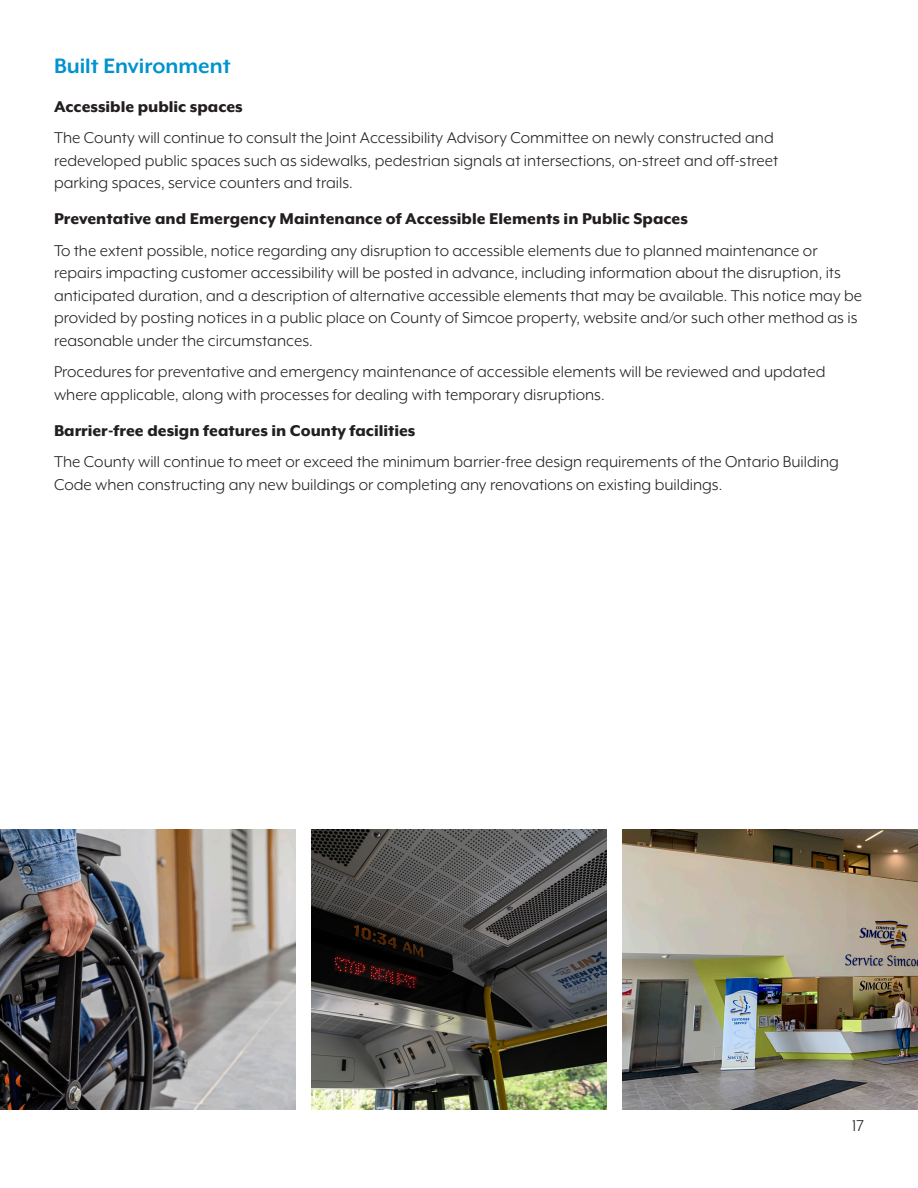
<style>
.page{position:relative;width:918px;height:1188px;background:#fff}
.page>*{position:absolute;margin:0;border:0;box-sizing:border-box;transform-origin:0 0}
.t1{font:700 24px "Mr Eaves XL Mod OT";color:#0093ce}
.t2{font:18px/22.5px "Mr Eaves XL Mod OT";color:#231f20}
.t3{font:800 18px "Mr Eaves XL Mod OT";color:#231f20}
</style>
<div class="page">
<img style="left:0;top:829px;width:296px;height:281px">
<img style="left:311px;top:829px;width:296px;height:281px">
<img style="left:622px;top:829px;width:296px;height:281px">
<p class="t1" style="left:54px;top:53px;width:178px">Built Environment</p>
<p class="t3" style="left:54px;top:97px;width:190px">Accessible public spaces</p>
<p class="t2" style="left:54px;top:126px;width:721px">The County will continue to consult the Joint Accessibility Advisory Committee on newly constructed and</p>
<p class="t2" style="left:54px;top:149px;width:726px">redeveloped public spaces such as sidewalks, pedestrian signals at intersections, on-street and off-street</p>
<p class="t2" style="left:54px;top:171px;width:300px">parking spaces, service counters and trails.</p>
<p class="t3" style="left:54px;top:210px;width:636px">Preventative and Emergency Maintenance of Accessible Elements in Public Spaces</p>
<p class="t2" style="left:54px;top:239px;width:810px">To the extent possible, notice regarding any disruption to accessible elements due to planned maintenance or repairs impacting customer accessibility will be posted in advance, including information about the disruption, its anticipated duration, and a description of alternative accessible elements that may be available. This notice may be provided by posting notices in a public place on County of Simcoe property, website and/or such other method as is reasonable under the circumstances.</p>
<p class="t2" style="left:54px;top:360px;width:773px">Procedures for preventative and emergency maintenance of accessible elements will be reviewed and updated where applicable, along with processes for dealing with temporary disruptions.</p>
<p class="t3" style="left:54px;top:421px;width:363px">Barrier-free design features in County facilities</p>
<p class="t2" style="left:54px;top:450px;width:786px">The County will continue to meet or exceed the minimum barrier-free design requirements of the Ontario Building<br>Code when constructing any new buildings or completing any renovations on existing buildings.</p>
<p class="t2" style="left:852px;top:1114px;width:13px">17</p>
</div>
